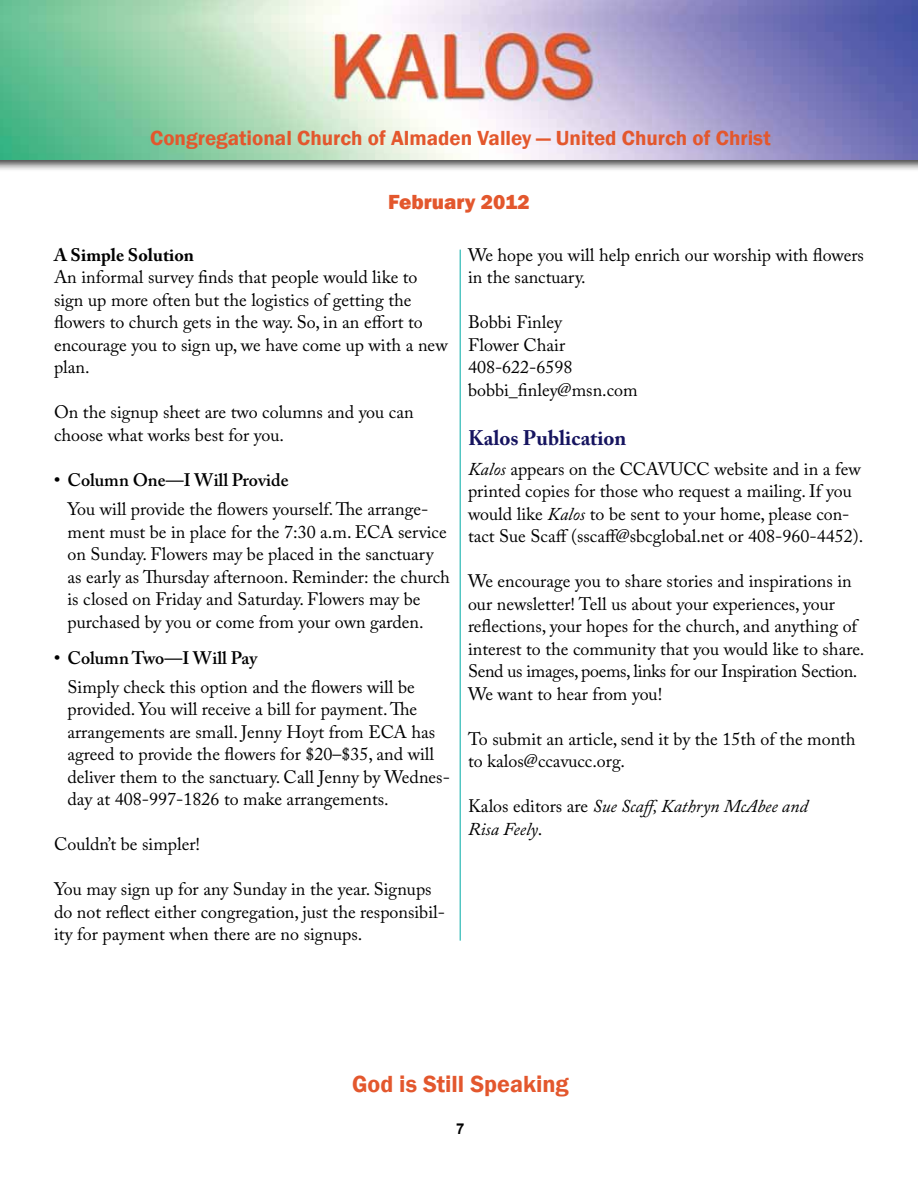
<style>
.page{position:relative;width:918px;height:1188px;background:#fff}
.page>*{position:absolute;margin:0;border:0;box-sizing:border-box;transform-origin:0 0}
.t1{font:600 24px "Franklin Gothic";color:#e3572d}
.t2{font:600 21px "Franklin Gothic";color:#e3572d}
.t3{font:700 21px "Adobe Caslon Pro";color:#16145f}
.t4{font:800 21px "Franklin Gothic";color:#e3572d}
.t5{font:18px/22.5px "Adobe Caslon Pro";color:#000}
.t6{font:italic 18px/22.5px "Adobe Caslon Pro";color:#000}
.t7{font:600 18px "Adobe Caslon Pro";color:#000}
.t8{font:700 18px "Adobe Caslon Pro";color:#000}
.t9{font:700 15px "Arial";color:#000}
.s1{font-style:italic}
.s2{font-style:normal}
</style>
<div class="page">
<div style="left:0;top:0;width:918px;height:172px;background:#000;opacity:.75"></div>
<img style="left:0;top:0;width:918px;height:159px">
<hr style="left:460px;top:250px;width:1px;height:691px;background:#00aaa6">
<p class="t2" style="left:150px;top:125px;width:622px">Congregational Church of Almaden Valley — United Church of Christ</p>
<p class="t4" style="left:388px;top:189px;width:143px">February 2012</p>
<p class="t8" style="left:54px;top:244px;width:142px">A Simple Solution</p>
<p class="t5" style="left:54px;top:266px;width:395px">An informal survey finds that people would like to sign up more often but the logistics of getting the flowers to church gets in the way. So, in an effort to encourage you to sign up, we have come up with a new plan.</p>
<p class="t5" style="left:54px;top:401px;width:361px">On the signup sheet are two columns and you can choose what works best for you.</p>
<p class="t7" style="left:54px;top:469px;width:236px">• Column One—I Will Provide</p>
<p class="t5" style="left:68px;top:498px;width:384px">You will provide the flowers yourself. The arrange&shy;ment must be in place for the 7:30 a.m. ECA service on Sunday. Flowers may be placed in the sanctuary as early as Thursday afternoon. Reminder: the church is closed on Friday and Saturday. Flowers may be purchased by you or come from your own garden.</p>
<p class="t7" style="left:54px;top:647px;width:205px">• Column Two—I Will Pay</p>
<p class="t5" style="left:68px;top:675px;width:384px">Simply check this option and the flowers will be provided. You will receive a bill for payment. The arrangements are small. Jenny Hoyt from ECA has agreed to provide the flowers for $20–$35, and will deliver them to the sanctuary. Call Jenny by Wednes&shy;day at 408-997-1826 to make arrangements.</p>
<p class="t5" style="left:54px;top:833px;width:148px">Couldn’t be simpler!</p>
<p class="t5" style="left:54px;top:878px;width:393px">You may sign up for any Sunday in the year. Signups do not reflect either congregation, just the responsibil&shy;ity for payment when there are no signups.</p>
<p class="t5" style="left:468px;top:243px;width:398px">We hope you will help enrich our worship with flowers in the sanctuary.</p>
<p class="t5" style="left:468px;top:311px;width:171px">Bobbi Finley<br>Flower Chair<br>408-622-6598 bobbi_finley@msn.com</p>
<p class="t3" style="left:468px;top:426px;width:160px">Kalos Publication</p>
<p class="t5" style="left:468px;top:457px;width:397px"><span class="s1">Kalos</span> appears on the CCAVUCC website and in a few printed copies for those who request a mailing. If you would like <span class="s1">Kalos</span> to be sent to your home, please con&shy;tact Sue Scaff (sscaff@sbcglobal.net or 408-960-4452).</p>
<p class="t5" style="left:468px;top:570px;width:398px">We encourage you to share stories and inspirations in our newsletter! Tell us about your experiences, your reflections, your hopes for the church, and anything of interest to the community that you would like to share.<br>Send us images, poems, links for our Inspiration Section.<br>We want to hear from you!</p>
<p class="t5" style="left:468px;top:727px;width:389px">To submit an article, send it by the 15th of the month to kalos@ccavucc.org.</p>
<p class="t6" style="left:468px;top:795px;width:341px"><span class="s2">Kalos editors are</span> Sue Scaff, Kathryn McAbee and<br>Risa Feely<span class="s2">.</span></p>
<h1 class="t1" style="left:352px;top:1069px;width:218px">God is Still Speaking</h1>
<p class="t9" style="left:456px;top:1119px;width:10px">7</p>
</div>
